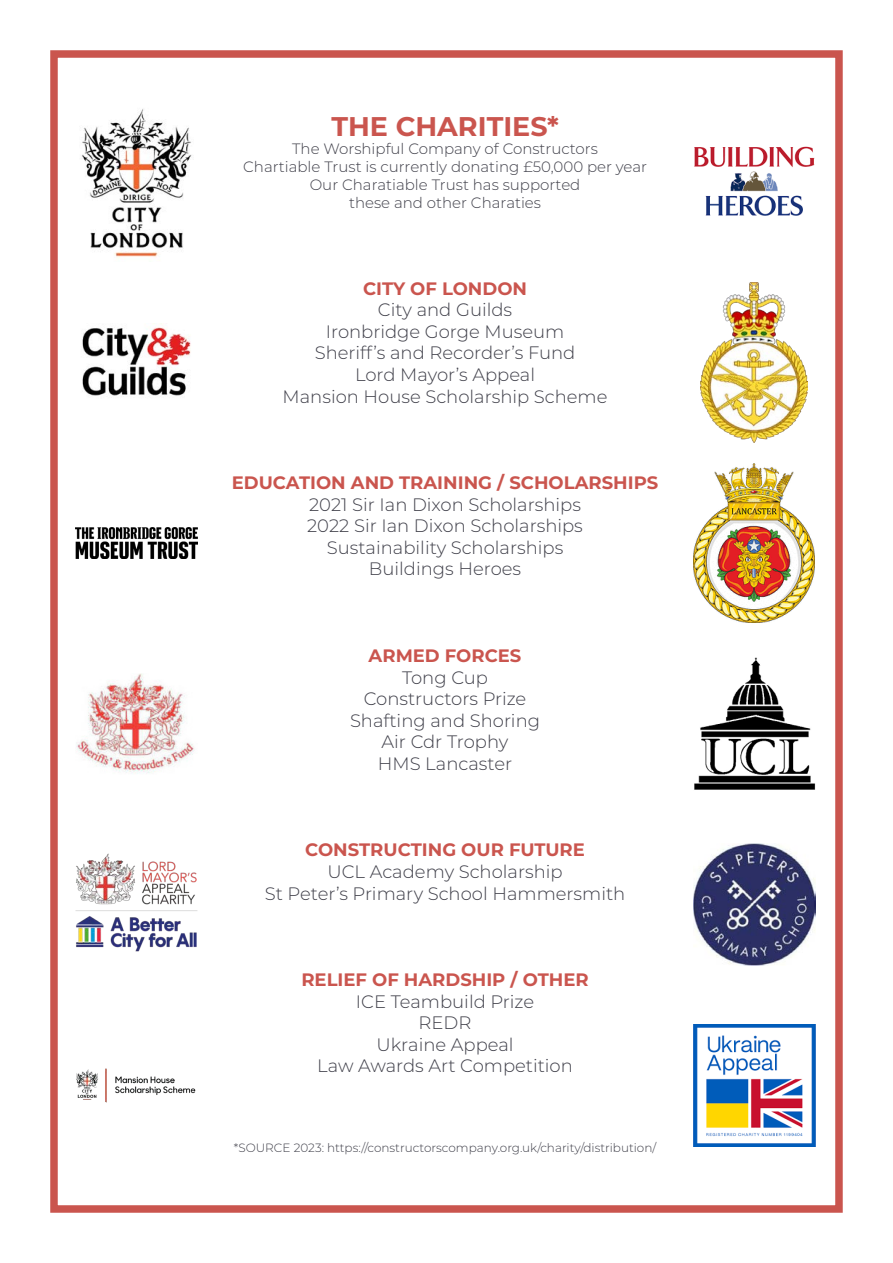
<style>
.page{position:relative;width:893px;height:1263px;background:#fff}
.page>*{position:absolute;margin:0;border:0;box-sizing:border-box;transform-origin:0 0}
.t1{font:700 27px "Montserrat";color:#ca554e}
.t2{font:300 18px "Montserrat";color:#3f3f49}
.t3{font:700 18px "Montserrat";color:#ca554e}
.t4{font:300 15px "Montserrat";color:#3f3f49}
.t5{font:300 12px "Montserrat";color:#3f3f49}
</style>
<div class="page">
<div style="left:50px;top:50px;width:793px;height:1163px;border:8px solid #ca554e"></div>
<img style="left:81px;top:109px;width:111px;height:149px">
<img style="left:82px;top:323px;width:109px;height:74px">
<img style="left:76px;top:528px;width:122px;height:30px">
<img style="left:76px;top:674px;width:118px;height:100px">
<img style="left:76px;top:853px;width:122px;height:99px">
<img style="left:76px;top:1068px;width:120px;height:34px">
<img style="left:694px;top:147px;width:121px;height:69px">
<img style="left:701px;top:283px;width:106px;height:159px">
<img style="left:693px;top:464px;width:122px;height:159px">
<img style="left:694px;top:658px;width:121px;height:132px">
<img style="left:693px;top:843px;width:122px;height:123px">
<img style="left:693px;top:1025px;width:122px;height:121px">
<p class="t1" style="left:331px;top:107px;width:229px">THE CHARITIES*</p>
<p class="t4" style="left:292px;top:139px;width:307px">The Worshipful Company of Constructors</p>
<p class="t4" style="left:243px;top:157px;width:405px">Chartiable Trust is currently donating £50,000 per year</p>
<p class="t4" style="left:310px;top:175px;width:272px">Our Charatiable Trust has supported</p>
<p class="t4" style="left:349px;top:193px;width:194px">these and other Charaties</p>
<p class="t3" style="left:363px;top:275px;width:166px">CITY OF LONDON</p>
<p class="t2" style="left:378px;top:298px;width:136px">City and Guilds</p>
<p class="t2" style="left:326px;top:319px;width:240px">Ironbridge Gorge Museum</p>
<p class="t2" style="left:315px;top:341px;width:262px">Sheriff’s and Recorder’s Fund</p>
<p class="t2" style="left:355px;top:362px;width:181px">Lord Mayor’s Appeal</p>
<p class="t2" style="left:283px;top:384px;width:326px">Mansion House Scholarship Scheme</p>
<p class="t3" style="left:232px;top:470px;width:428px">EDUCATION AND TRAINING / SCHOLARSHIPS</p>
<p class="t2" style="left:309px;top:492px;width:273px">2021 Sir Ian Dixon Scholarships</p>
<p class="t2" style="left:307px;top:514px;width:277px">2022 Sir Ian Dixon Scholarships</p>
<p class="t2" style="left:327px;top:535px;width:238px">Sustainability Scholarships</p>
<p class="t2" style="left:369px;top:557px;width:154px">Buildings Heroes</p>
<p class="t3" style="left:369px;top:642px;width:154px">ARMED FORCES</p>
<p class="t2" style="left:402px;top:665px;width:88px">Tong Cup</p>
<p class="t2" style="left:364px;top:686px;width:164px">Constructors Prize</p>
<p class="t2" style="left:350px;top:708px;width:192px">Shafting and Shoring</p>
<p class="t2" style="left:382px;top:730px;width:128px">Air Cdr Trophy</p>
<p class="t2" style="left:378px;top:751px;width:136px">HMS Lancaster</p>
<p class="t3" style="left:305px;top:837px;width:281px">CONSTRUCTING OUR FUTURE</p>
<p class="t2" style="left:327px;top:859px;width:237px">UCL Academy Scholarship</p>
<p class="t2" style="left:265px;top:881px;width:362px">St Peter’s Primary School Hammersmith</p>
<p class="t3" style="left:301px;top:966px;width:289px">RELIEF OF HARDSHIP / OTHER</p>
<p class="t2" style="left:356px;top:989px;width:180px">ICE Teambuild Prize</p>
<p class="t2" style="left:419px;top:1010px;width:54px">REDR</p>
<p class="t2" style="left:377px;top:1032px;width:138px">Ukraine Appeal</p>
<p class="t2" style="left:317px;top:1054px;width:257px">Law Awards Art Competition</p>
<p class="t5" style="left:234px;top:1139px;width:424px">*SOURCE 2023: https://constructorscompany.org.uk/charity/distribution/</p>
</div>
